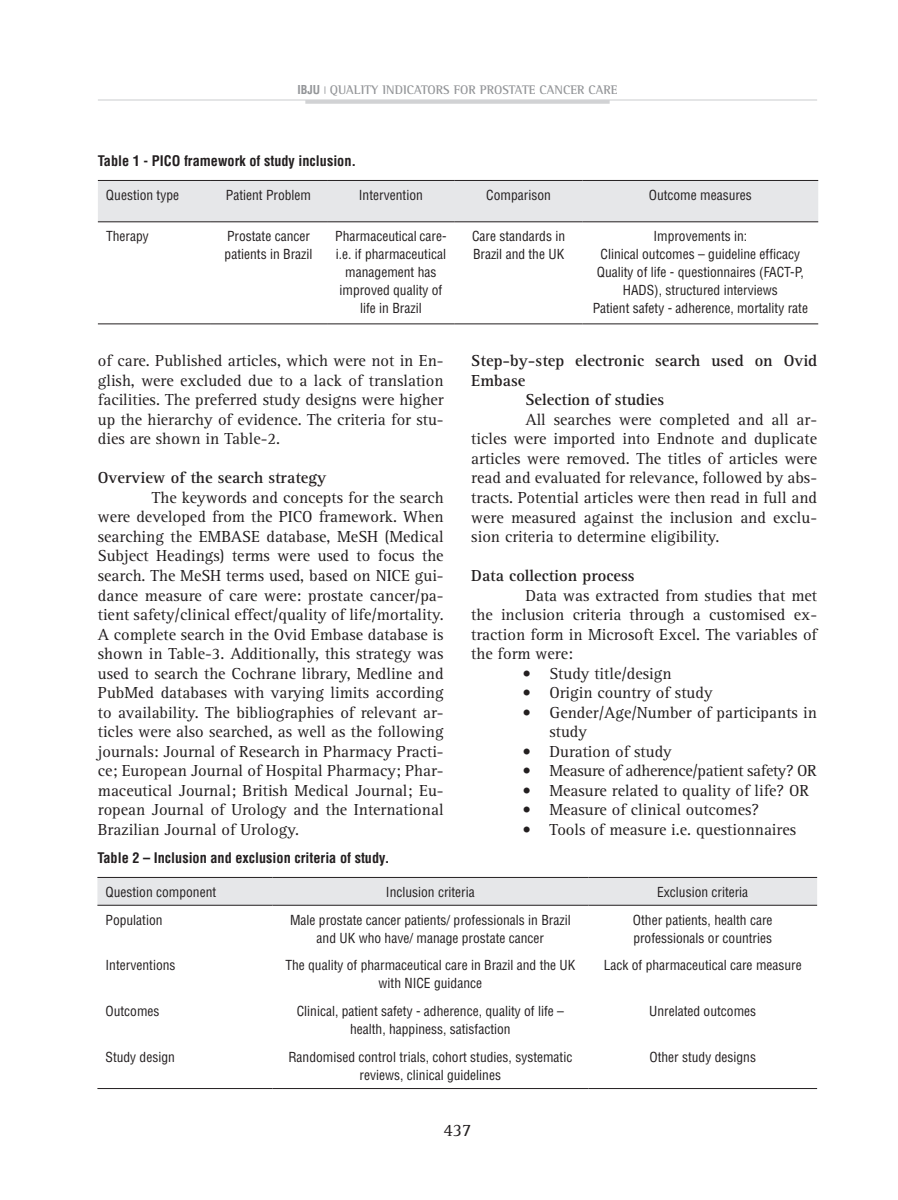
<style>
.page{position:relative;width:898px;height:1200px;background:#fff}
.page>*{position:absolute;margin:0;border:0;box-sizing:border-box;transform-origin:0 0}
.t1{font:18px "Rotis Serif";color:#231f20}
.t2{font:16.5px/19.5px "Rotis Serif";color:#231f20;text-align:justify}
.t3{font:700 16.5px "Rotis Serif";color:#231f20}
.t4{font:16.5px "Rotis Serif";letter-spacing:-.02em;color:#231f20}
.t5{font:700 condensed 14.25px "Helvetica";color:#231f20}
.t6{font:condensed 13.5px/18px "Helvetica";color:#231f20;text-align:center}
.t7{font:700 12.75px "Rotis Semi Serif";color:#939598}
.s1{font-family:"Helvetica";font-stretch:condensed;font-size:12px}
</style>
<div class="page">
<hr style="left:98px;top:99px;width:718px;height:2px;background:#dcdddf">
<hr style="left:305px;top:100px;width:304px;height:4px;background:#d1d2d4">
<div style="left:98px;top:181px;width:719px;height:40px;background:#e6e7e9"></div>
<hr style="left:98px;top:323px;width:112px;height:1px;background:#231f20">
<hr style="left:210px;top:323px;width:117px;height:1px;background:#231f20">
<hr style="left:327px;top:323px;width:127px;height:1px;background:#231f20">
<hr style="left:454px;top:323px;width:128px;height:1px;background:#231f20">
<hr style="left:582px;top:323px;width:235px;height:1px;background:#231f20">
<hr style="left:98px;top:180px;width:112px;height:1px;background:#231f20">
<hr style="left:210px;top:180px;width:117px;height:1px;background:#231f20">
<hr style="left:327px;top:180px;width:127px;height:1px;background:#231f20">
<hr style="left:454px;top:180px;width:128px;height:1px;background:#231f20">
<hr style="left:582px;top:180px;width:235px;height:1px;background:#231f20">
<hr style="left:98px;top:221px;width:112px;height:1px;background:#231f20">
<hr style="left:210px;top:221px;width:117px;height:1px;background:#231f20">
<hr style="left:327px;top:221px;width:127px;height:1px;background:#231f20">
<hr style="left:454px;top:221px;width:128px;height:1px;background:#231f20">
<hr style="left:582px;top:221px;width:235px;height:1px;background:#231f20">
<div style="left:97px;top:877px;width:719px;height:27px;background:#e6e7e9"></div>
<hr style="left:97px;top:1087px;width:175px;height:1px;background:#231f20">
<hr style="left:272px;top:1087px;width:316px;height:1px;background:#231f20">
<hr style="left:588px;top:1087px;width:228px;height:1px;background:#231f20">
<hr style="left:97px;top:876px;width:175px;height:1px;background:#231f20">
<hr style="left:272px;top:876px;width:316px;height:1px;background:#231f20">
<hr style="left:588px;top:876px;width:228px;height:1px;background:#231f20">
<hr style="left:97px;top:904px;width:175px;height:1px;background:#231f20">
<hr style="left:272px;top:904px;width:316px;height:1px;background:#231f20">
<hr style="left:588px;top:904px;width:228px;height:1px;background:#231f20">
<p class="t7" style="left:297px;top:82px;width:322px"><span class="s1">ibju</span> <sup>|</sup> QUALITY INDICATORS FOR PROSTATE CANCER CARE</p>
<p class="t5" style="left:98px;top:151px;width:260px">Table 1 - PICO framework of study inclusion.</p>
<p class="t6" style="left:106px;top:186px;width:75px">Question type</p>
<p class="t6" style="left:226px;top:186px;width:87px">Patient Problem</p>
<p class="t6" style="left:359px;top:186px;width:65px">Intervention</p>
<p class="t6" style="left:486px;top:186px;width:66px">Comparison</p>
<p class="t6" style="left:648px;top:186px;width:105px">Outcome measures</p>
<p class="t6" style="left:106px;top:227px;width:44px">Therapy</p>
<p class="t6" style="left:224px;top:227px;width:89px;text-align:left">Prostate cancer patients in Brazil</p>
<p class="t6" style="left:335px;top:227px;width:113px">Pharmaceutical care&shy;i.e. if pharmaceutical management has improved quality of life in Brazil</p>
<p class="t6" style="left:472px;top:227px;width:94px;text-align:left">Care standards in<br>Brazil and the UK</p>
<p class="t6" style="left:592px;top:227px;width:217px">Improvements in:<br>Clinical outcomes – guideline efficacy Quality of life - questionnaires (FACT-P, HADS), structured interviews<br>Patient safety - adherence, mortality rate</p>
<p class="t2" style="left:98px;top:351px;width:347px">of care. Published articles, which were not in En&shy;glish, were excluded due to a lack of translation facilities. The preferred study designs were higher up the hierarchy of evidence. The criteria for stu&shy;dies are shown in Table-2.</p>
<p class="t3" style="left:98px;top:468px;width:230px">Overview of the search strategy</p>
<p class="t2" style="left:98px;top:488px;width:347px;text-indent:54px">The keywords and concepts for the search were developed from the PICO framework. When searching the EMBASE database, MeSH (Medical Subject Headings) terms were used to focus the search. The MeSH terms used, based on NICE gui&shy;dance measure of care were: prostate cancer/pa&shy;tient safety/clinical effect/quality of life/mortality.<br>A complete search in the Ovid Embase database is shown in Table-3. Additionally, this strategy was used to search the Cochrane library, Medline and PubMed databases with varying limits according to availability. The bibliographies of relevant ar&shy;ticles were also searched, as well as the following journals: Journal of Research in Pharmacy Practi&shy;ce; European Journal of Hospital Pharmacy; Phar&shy;maceutical Journal; British Medical Journal; Eu&shy;ropean Journal of Urology and the International Brazilian Journal of Urology.</p>
<p class="t3" style="left:471px;top:351px;width:347px">Step-by-step electronic search used on Ovid</p>
<p class="t3" style="left:471px;top:370px;width:56px">Embase</p>
<p class="t3" style="left:525px;top:390px;width:140px">Selection of studies</p>
<p class="t2" style="left:471px;top:410px;width:347px;text-indent:54px">All searches were completed and all ar&shy;ticles were imported into Endnote and duplicate articles were removed. The titles of articles were read and evaluated for relevance, followed by abs&shy;tracts. Potential articles were then read in full and were measured against the inclusion and exclu&shy;sion criteria to determine eligibility.</p>
<p class="t3" style="left:471px;top:565px;width:165px">Data collection process</p>
<p class="t2" style="left:471px;top:585px;width:347px;text-indent:54px">Data was extracted from studies that met the inclusion criteria through a customised ex&shy;traction form in Microsoft Excel. The variables of the form were:</p>
<p class="t2" style="left:522px;top:663px;width:151px">• Study title/design</p>
<p class="t2" style="left:522px;top:683px;width:192px">• Origin country of study</p>
<p class="t2" style="left:549px;top:702px;width:269px;text-indent:-27px">• Gender/Age/Number of participants in study</p>
<p class="t2" style="left:522px;top:741px;width:151px">• Duration of study</p>
<p class="t4" style="left:522px;top:761px;width:296px">• Measure of adherence/patient safety? OR</p>
<p class="t2" style="left:522px;top:780px;width:288px">• Measure related to quality of life? OR</p>
<p class="t2" style="left:522px;top:800px;width:238px">• Measure of clinical outcomes?</p>
<p class="t2" style="left:522px;top:819px;width:275px">• Tools of measure i.e. questionnaires</p>
<p class="t5" style="left:97px;top:848px;width:293px">Table 2 – Inclusion and exclusion criteria of study.</p>
<p class="t6" style="left:105px;top:882px;width:112px">Question component</p>
<p class="t6" style="left:386px;top:882px;width:90px">Inclusion criteria</p>
<p class="t6" style="left:657px;top:882px;width:93px">Exclusion criteria</p>
<p class="t6" style="left:105px;top:910px;width:58px">Population</p>
<p class="t6" style="left:290px;top:910px;width:282px">Male prostate cancer patients/ professionals in Brazil and UK who have/ manage prostate cancer</p>
<p class="t6" style="left:632px;top:910px;width:141px;text-align:left">Other patients, health care professionals or countries</p>
<p class="t6" style="left:105px;top:956px;width:71px">Interventions</p>
<p class="t6" style="left:285px;top:956px;width:291px">The quality of pharmaceutical care in Brazil and the UK with NICE guidance</p>
<p class="t6" style="left:603px;top:956px;width:199px">Lack of pharmaceutical care measure</p>
<p class="t6" style="left:105px;top:1001px;width:55px">Outcomes</p>
<p class="t6" style="left:297px;top:1001px;width:268px">Clinical, patient safety - adherence, quality of life – health, happiness, satisfaction</p>
<p class="t6" style="left:649px;top:1001px;width:108px">Unrelated outcomes</p>
<p class="t6" style="left:105px;top:1047px;width:71px">Study design</p>
<p class="t6" style="left:288px;top:1047px;width:285px">Randomised control trials, cohort studies, systematic reviews, clinical guidelines</p>
<p class="t6" style="left:649px;top:1047px;width:108px">Other study designs</p>
<p class="t1" style="left:443px;top:1119px;width:30px">437</p>
</div>
